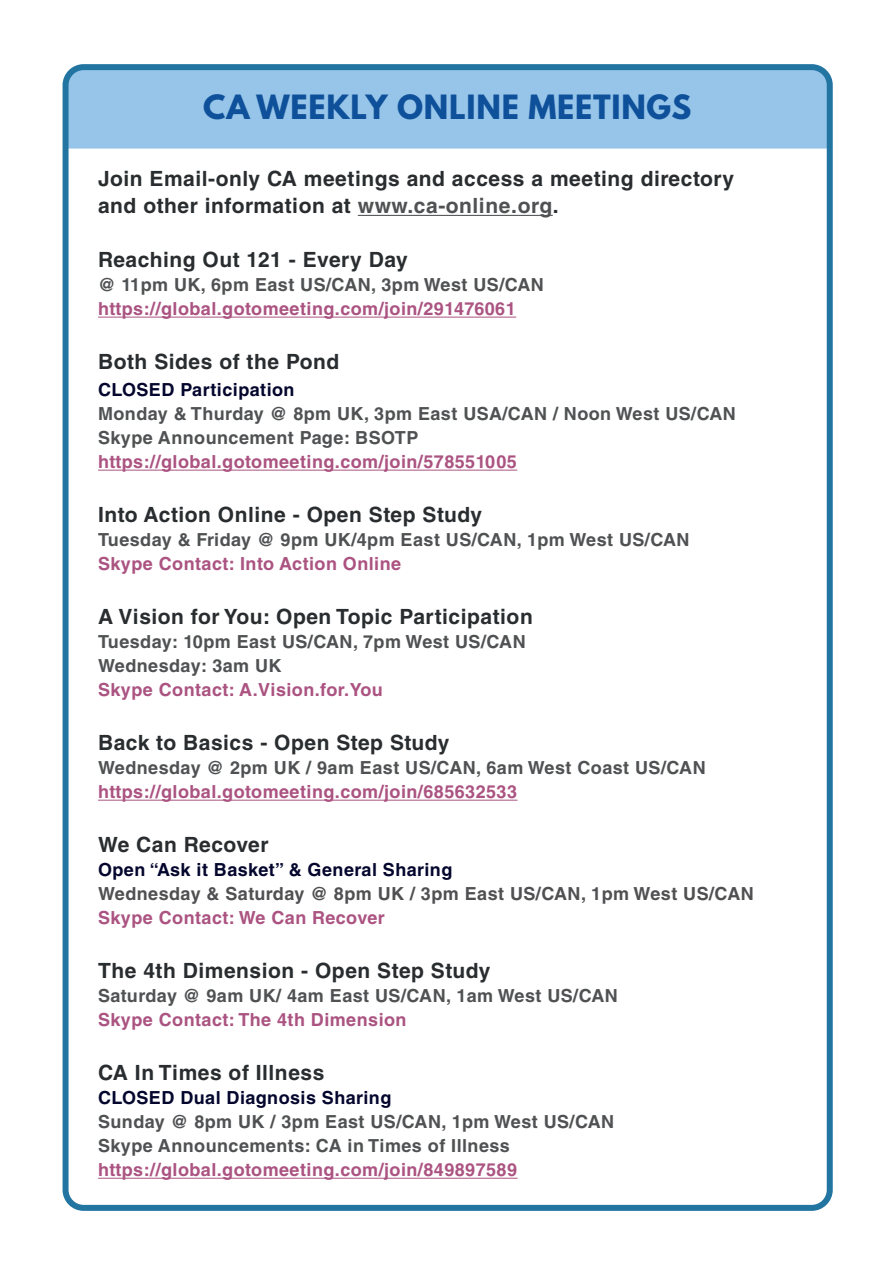
<style>
.page{position:relative;width:893px;height:1263px;background:#fff}
.page>*{position:absolute;margin:0;border:0;box-sizing:border-box;transform-origin:0 0}
.t1{font:700 29.7px "League Spartan";letter-spacing:.025em;color:#0f509a}
.t2{font:700 21px/27px "Helvetica LT Std";letter-spacing:.025em;color:#292d2f}
.t3{font:700 18px/24px "Helvetica LT Std";letter-spacing:.025em;color:#4f5152}
.t4{font:700 18px "Helvetica LT Std";letter-spacing:.025em;color:#ab5381}
.t5{font:700 18px "Helvetica LT Std";letter-spacing:.025em;color:#04062d}
.t6{font:700 18px "Helvetica LT Std";letter-spacing:.025em;color:#505052}
.s1{color:#4f5152}
</style>
<div class="page">
<div style="left:62px;top:71px;width:764px;height:78px;background:#96c5e9"></div>
<div style="left:63px;top:64px;width:770px;height:1147px;border:6px solid #2274a1;border-radius:18px"></div>
<hr style="left:358px;top:215px;width:195px;height:1px;background:#4f5152">
<hr style="left:98px;top:317px;width:418px;height:1px;background:#ab5381">
<hr style="left:98px;top:470px;width:419px;height:1px;background:#ab5381">
<hr style="left:98px;top:800px;width:420px;height:1px;background:#ab5381">
<hr style="left:98px;top:1178px;width:420px;height:1px;background:#ab5381">
<h1 class="t1" style="left:203px;top:84px;width:489px">CA WEEKLY ONLINE MEETINGS</h1>
<p class="t2" style="left:98px;top:165px;width:637px">Join Email-only CA meetings and access a meeting directory and other information at <span class="s1">www.ca-online.org</span>.</p>
<p class="t2" style="left:98px;top:246px;width:311px">Reaching Out 121 - Every Day</p>
<p class="t3" style="left:98px;top:273px;width:447px">@ 11pm UK, 6pm East US/CAN, 3pm West US/CAN</p>
<p class="t4" style="left:98px;top:298px;width:419px">https://global.gotomeeting.com/join/291476061</p>
<p class="t2" style="left:98px;top:348px;width:243px">Both Sides of the Pond</p>
<p class="t5" style="left:98px;top:379px;width:198px">CLOSED Participation</p>
<p class="t3" style="left:98px;top:402px;width:639px">Monday &amp; Thurday @ 8pm UK, 3pm East USA/CAN / Noon West US/CAN<br>Skype Announcement Page: BSOTP</p>
<p class="t4" style="left:98px;top:451px;width:420px">https://global.gotomeeting.com/join/578551005</p>
<p class="t2" style="left:98px;top:501px;width:386px">Into Action Online - Open Step Study</p>
<p class="t3" style="left:98px;top:528px;width:593px">Tuesday &amp; Friday @ 9pm UK/4pm East US/CAN, 1pm West US/CAN</p>
<p class="t4" style="left:98px;top:553px;width:305px">Skype Contact: Into Action Online</p>
<p class="t2" style="left:98px;top:603px;width:436px">A Vision for You: Open Topic Participation</p>
<p class="t3" style="left:98px;top:630px;width:429px">Tuesday: 10pm East US/CAN, 7pm West US/CAN<br>Wednesday: 3am UK</p>
<p class="t4" style="left:98px;top:679px;width:286px">Skype Contact: A.Vision.for.You</p>
<p class="t2" style="left:98px;top:729px;width:353px">Back to Basics - Open Step Study</p>
<p class="t3" style="left:98px;top:756px;width:609px">Wednesday @ 2pm UK / 9am East US/CAN, 6am West Coast US/CAN</p>
<p class="t4" style="left:98px;top:781px;width:421px">https://global.gotomeeting.com/join/685632533</p>
<p class="t2" style="left:98px;top:831px;width:172px">We Can Recover</p>
<p class="t5" style="left:98px;top:859px;width:356px">Open “Ask it Basket” &amp; General Sharing</p>
<p class="t6" style="left:98px;top:883px;width:657px">Wednesday &amp; Saturday @ 8pm UK / 3pm East US/CAN, 1pm West US/CAN</p>
<p class="t4" style="left:98px;top:907px;width:288px">Skype Contact: We Can Recover</p>
<p class="t2" style="left:98px;top:957px;width:394px">The 4th Dimension - Open Step Study</p>
<p class="t3" style="left:98px;top:984px;width:521px">Saturday @ 9am UK/ 4am East US/CAN, 1am West US/CAN</p>
<p class="t4" style="left:98px;top:1009px;width:310px">Skype Contact: The 4th Dimension</p>
<p class="t2" style="left:98px;top:1059px;width:228px">CA In Times of Illness</p>
<p class="t5" style="left:98px;top:1087px;width:295px">CLOSED Dual Diagnosis Sharing</p>
<p class="t3" style="left:98px;top:1110px;width:518px">Sunday @ 8pm UK / 3pm East US/CAN, 1pm West US/CAN<br>Skype Announcements: CA in Times of Illness</p>
<p class="t4" style="left:98px;top:1159px;width:421px">https://global.gotomeeting.com/join/849897589</p>
</div>
